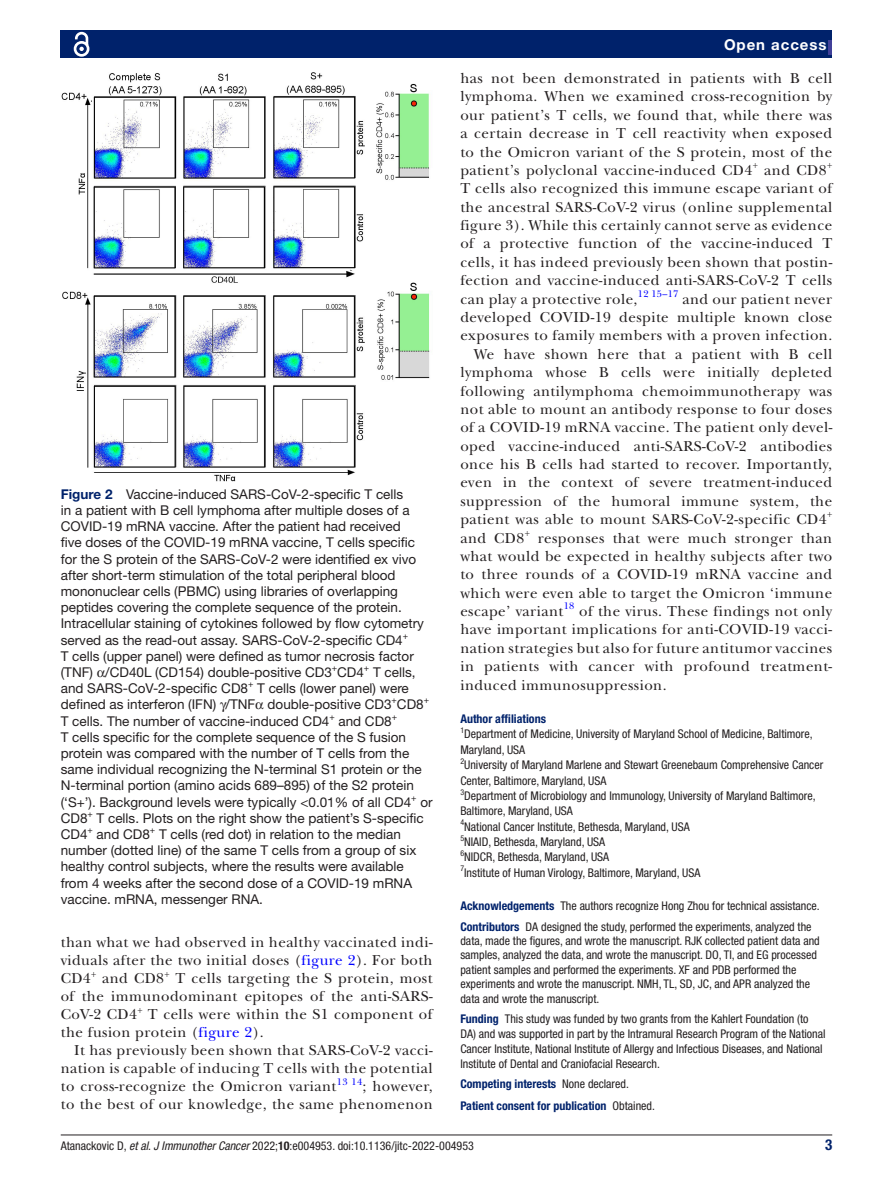
<style>
.page{position:relative;width:893px;height:1191px;background:#fff}
.page>*{position:absolute;margin:0;border:0;box-sizing:border-box;transform-origin:0 0}
.t1{font:15px/18.3px "New Baskerville";letter-spacing:.03em;color:#231f20;text-align:justify}
.t2{font:700 15px "Helvetica Neue LT Std";letter-spacing:.065em;color:#fff}
.t3{font:700 condensed 15px "Helvetica Neue LT Std";color:#00226b}
.t4{font:13.5px/16.2px "Helvetica Neue LT Std";color:#231f20}
.t5{font:condensed 12px/15.3px "Helvetica Neue LT Std";color:#231f20}
.t6{font:700 condensed 12px/21.3px "Helvetica Neue LT Std";color:#00226b}
.t7{font:9.9px "New Baskerville";letter-spacing:.03em;color:#00f}
.t8{font:9.9px "New Baskerville";color:#231f20}
.t9{font:9px "Helvetica Neue LT Std";color:#231f20}
.t10{font:condensed 7.95px "Helvetica Neue LT Std";color:#231f20}
.s1{font-weight:700;color:#00226b}
.s2{color:#00f}
.s3{font-weight:400;color:#231f20}
.s4{font-style:italic}
.s5{font-weight:700}
</style>
<div class="page">
<hr style="left:61px;top:1134px;width:771px;height:1px;background:#231f20">
<div style="left:61px;top:31px;width:771px;height:27px;background:#00226b"></div>
<hr style="left:828px;top:40px;width:4px;height:15px;background:#414099">
<svg style="left:73px;top:31px;width:17px;height:26px"></svg>
<img style="left:61px;top:73px;width:369px;height:408px">
<p class="t4" style="left:61px;top:485px;width:365px"><span class="s1">Figure 2</span> Vaccine-induced SARS-CoV-2-specific T cells<br>in a patient with B cell lymphoma after multiple doses of a COVID-19 mRNA vaccine. After the patient had received five doses of the COVID-19 mRNA vaccine, T cells specific for the S protein of the SARS-CoV-2 were identified ex vivo after short-term stimulation of the total peripheral blood mononuclear cells (PBMC) using libraries of overlapping peptides covering the complete sequence of the protein.<br>Intracellular staining of cytokines followed by flow cytometry served as the read-out assay. SARS-CoV-2-specific CD4<sup>+<br></sup>T cells (upper panel) were defined as tumor necrosis factor (TNF) /CD40L (CD154) double-positive CD3 CD4</p>
<p class="t9" style="left:332px;top:662px;width:7px">+</p>
<p class="t9" style="left:364px;top:662px;width:7px">+</p>
<p class="t4" style="left:61px;top:664px;width:364px;text-indent:312px">T cells, and SARS-CoV-2-specific CD8<sup>+</sup> T cells (lower panel) were defined as interferon (IFN) /TNF double-positive CD3<sup>+</sup>CD8</p>
<p class="t9" style="left:424px;top:695px;width:7px">+</p>
<p class="t4" style="left:61px;top:712px;width:373px">T cells. The number of vaccine-induced CD4<sup>+</sup> and CD8<sup>+<br></sup>T cells specific for the complete sequence of the S fusion protein was compared with the number of T cells from the same individual recognizing the N-terminal S1 protein or the N-terminal portion (amino acids 689–895) of the S2 protein (‘S+’). Background levels were typically &lt;0.01% of all CD4<sup>+</sup> or CD8</p>
<p class="t9" style="left:88px;top:808px;width:7px">+</p>
<p class="t4" style="left:97px;top:809px;width:329px">T cells. Plots on the right show the patient’s S-specific</p>
<p class="t4" style="left:61px;top:826px;width:28px">CD4</p>
<p class="t9" style="left:88px;top:824px;width:7px">+</p>
<p class="t4" style="left:97px;top:826px;width:55px">and CD8</p>
<p class="t9" style="left:150px;top:824px;width:7px">+</p>
<p class="t4" style="left:61px;top:826px;width:357px;text-indent:98px">T cells (red dot) in relation to the median number (dotted line) of the same T cells from a group of six healthy control subjects, where the results were available from 4 weeks after the second dose of a COVID-19 mRNA vaccine. mRNA, messenger RNA.</p>
<p class="t1" style="left:61px;top:933px;width:373px">than what we had observed in healthy vaccinated indi&shy;viduals after the two initial doses (<span class="s2">figure 2</span>). For both CD4</p>
<p class="t8" style="left:91px;top:967px;width:7px">+</p>
<p class="t1" style="left:102px;top:969px;width:63px">and CD8</p>
<p class="t8" style="left:164px;top:967px;width:7px">+</p>
<p class="t1" style="left:61px;top:969px;width:373px;text-indent:115px">T cells targeting the S protein, most of the immunodominant epitopes of the anti-SARS-CoV-2 CD4</p>
<p class="t8" style="left:137px;top:1003px;width:7px">+</p>
<p class="t1" style="left:61px;top:1005px;width:373px;text-indent:87px">T cells were within the S1 component of the fusion protein (<span class="s2">figure 2</span>).</p>
<p class="t1" style="left:61px;top:1041px;width:373px;text-indent:13px">It has previously been shown that SARS-CoV-2 vacci&shy;nation is capable of inducing T cells with the potential to cross-recognize the Omicron variant</p>
<p class="t7" style="left:337px;top:1075px;width:27px">13 14</p>
<p class="t1" style="left:61px;top:1077px;width:373px;text-align:right">; however,<br>to the best of our knowledge, the same phenomenon</p>
<p class="t2" style="left:724px;top:35px;width:104px">Open access</p>
<p class="t1" style="left:460px;top:69px;width:373px">has not been demonstrated in patients with B cell lymphoma. When we examined cross-recognition by our patient’s T cells, we found that, while there was a certain decrease in T cell reactivity when exposed to the Omicron variant of the S protein, most of the patient’s polyclonal vaccine-induced CD4</p>
<p class="t8" style="left:753px;top:159px;width:7px">+</p>
<p class="t1" style="left:764px;top:161px;width:64px">and CD8</p>
<p class="t8" style="left:827px;top:159px;width:7px">+</p>
<p class="t1" style="left:460px;top:179px;width:373px">T cells also recognized this immune escape variant of the ancestral SARS-CoV-2 virus (online supplemental figure 3). While this certainly cannot serve as evidence of a protective function of the vaccine-induced T cells, it has indeed previously been shown that postin&shy;fection and vaccine-induced anti-SARS-CoV-2 T cells can play a protective role,</p>
<p class="t7" style="left:638px;top:288px;width:42px">12 15–17</p>
<p class="t1" style="left:682px;top:290px;width:151px">and our patient never</p>
<p class="t1" style="left:460px;top:308px;width:373px">developed COVID-19 despite multiple known close</p>
<p class="t1" style="left:460px;top:326px;width:373px">exposures to family members with a proven infection.</p>
<p class="t1" style="left:474px;top:345px;width:360px">We have shown here that a patient with B cell</p>
<p class="t1" style="left:460px;top:363px;width:373px">lymphoma whose B cells were initially depleted</p>
<p class="t1" style="left:460px;top:381px;width:373px">following antilymphoma chemoimmunotherapy was</p>
<p class="t1" style="left:460px;top:400px;width:373px">not able to mount an antibody response to four doses</p>
<p class="t1" style="left:460px;top:418px;width:373px">of a COVID-19 mRNA vaccine. The patient only devel-</p>
<p class="t1" style="left:460px;top:437px;width:373px">oped vaccine-induced anti-SARS-CoV-2 antibodies</p>
<p class="t1" style="left:460px;top:455px;width:373px">once his B cells had started to recover. Importantly,</p>
<p class="t1" style="left:460px;top:473px;width:373px">even in the context of severe treatment-induced</p>
<p class="t1" style="left:460px;top:492px;width:373px">suppression of the humoral immune system, the</p>
<p class="t1" style="left:460px;top:510px;width:373px">patient was able to mount SARS-CoV-2-specific CD4<sup>+</sup></p>
<p class="t1" style="left:460px;top:528px;width:65px">and CD8</p>
<p class="t8" style="left:525px;top:527px;width:7px">+</p>
<p class="t1" style="left:460px;top:528px;width:373px;text-indent:77px">responses that were much stronger than what would be expected in healthy subjects after two to three rounds of a COVID-19 mRNA vaccine and which were even able to target the Omicron ‘immune escape’ variant</p>
<p class="t7" style="left:564px;top:600px;width:12px">18</p>
<p class="t1" style="left:460px;top:602px;width:373px;text-indent:119px">of the virus. These findings not only have important implications for anti-COVID-19 vacci&shy;nation strategies but also for future antitumor vaccines in patients with cancer with profound treatment&shy;induced immunosuppression.</p>
<p class="t6" style="left:460px;top:708px;width:87px">Author affiliations</p>
<p class="t10" style="left:460px;top:725px;width:5px">1</p>
<p class="t5" style="left:460px;top:726px;width:354px;text-indent:4px">Department of Medicine, University of Maryland School of Medicine, Baltimore,<br>Maryland, USA</p>
<p class="t10" style="left:460px;top:756px;width:5px">2</p>
<p class="t5" style="left:460px;top:757px;width:364px;text-indent:4px">University of Maryland Marlene and Stewart Greenebaum Comprehensive Cancer<br>Center, Baltimore, Maryland, USA</p>
<p class="t10" style="left:460px;top:787px;width:5px">3</p>
<p class="t5" style="left:460px;top:788px;width:357px;text-indent:4px">Department of Microbiology and Immunology, University of Maryland Baltimore, Baltimore, Maryland, USA<br><sup>4</sup>National Cancer Institute, Bethesda, Maryland, USA<br><sup>5</sup>NIAID, Bethesda, Maryland, USA<br><sup>6</sup>NIDCR, Bethesda, Maryland, USA<br><sup>7</sup>Institute of Human Virology, Baltimore, Maryland, USA</p>
<p class="t5" style="left:460px;top:895px;width:361px;line-height:20.4px"><span class="s1">Acknowledgements</span> The authors recognize Hong Zhou for technical assistance.<br><span class="s1">Contributors</span> DA designed the study, performed the experiments, analyzed the</p>
<p class="t5" style="left:460px;top:933px;width:361px;line-height:14.4px">data, made the figures, and wrote the manuscript. RJK collected patient data and samples, analyzed the data, and wrote the manuscript. DO, TI, and EG processed patient samples and performed the experiments. XF and PDB performed the experiments and wrote the manuscript. NMH, TL, SD, JC, and APR analyzed the data and wrote the manuscript.</p>
<p class="t5" style="left:460px;top:1011px;width:367px;line-height:14.7px"><span class="s1">Funding</span> This study was funded by two grants from the Kahlert Foundation (to DA) and was supported in part by the Intramural Research Program of the National Cancer Institute, National Institute of Allergy and Infectious Diseases, and National Institute of Dental and Craniofacial Research.</p>
<p class="t6" style="left:460px;top:1073px;width:196px">Competing interests <span class="s3">None declared.<br></span>Patient consent for publication <span class="s3">Obtained.</span></p>
<p class="t5" style="left:61px;top:1137px;width:415px">Atanackovic D, <span class="s4">et al</span>. <span class="s4">J Immunother Cancer</span> 2022;<span class="s5">10</span>:e004953. doi:10.1136/jitc-2022-004953</p>
<p class="t3" style="left:825px;top:1135px;width:9px">3</p>
</div>
